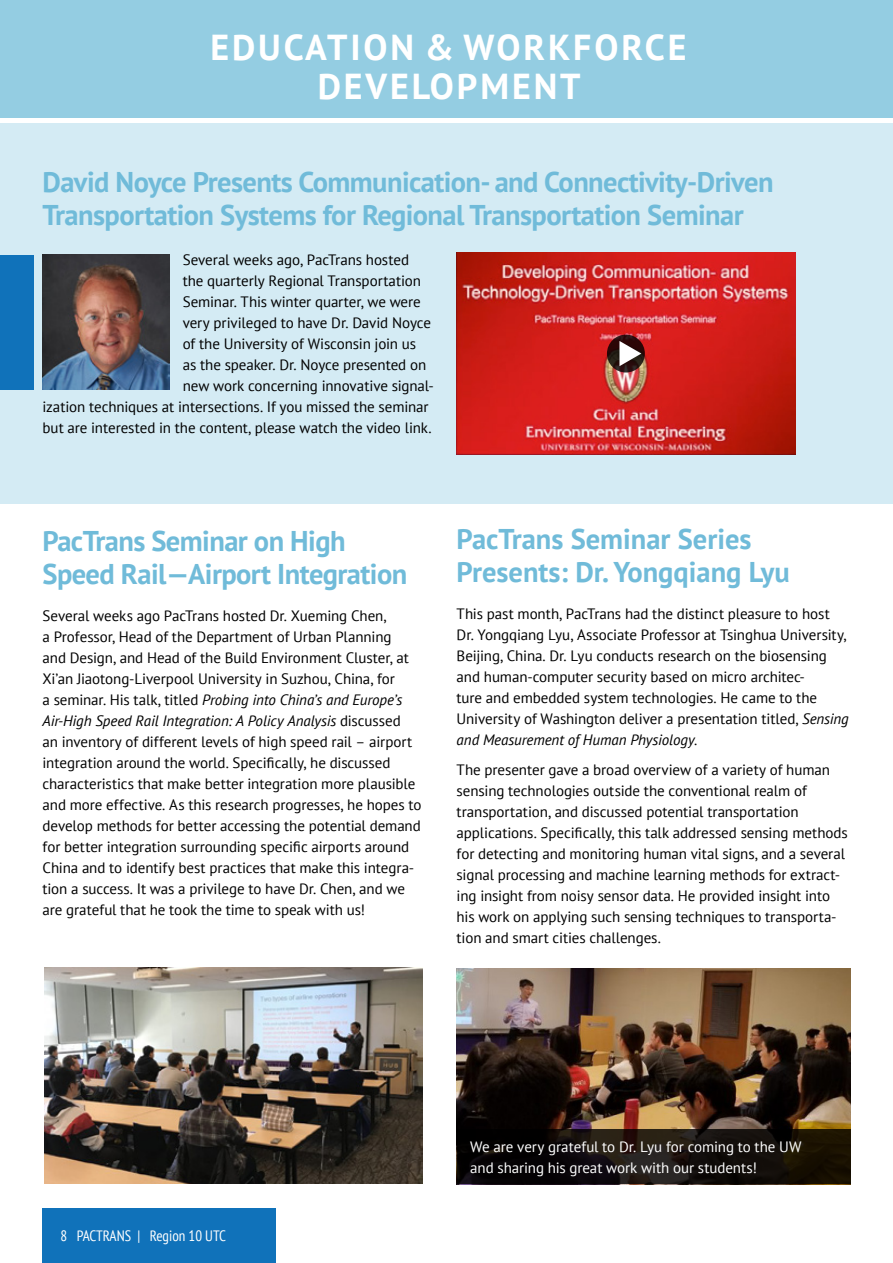
<style>
.page{position:relative;width:893px;height:1263px;background:#fff}
.page>*{position:absolute;margin:0;border:0;box-sizing:border-box;transform-origin:0 0}
.t1{font:700 36px/39px "PT Sans";letter-spacing:.08em;color:#fff;text-align:center}
.t2{font:700 28.5px/33px "PT Sans";letter-spacing:-.02em;color:#70bbd9}
.t3{font:700 28.5px/33px "PT Sans";color:#70bbd9}
.t4{font:15px/21px "PT Sans";letter-spacing:-.005em;color:#000}
.t5{font:15px/21px "PT Sans";letter-spacing:-.005em;color:#fff}
.t6{font:condensed 15px "PT Sans";color:#fff}
.s1{font-style:italic}
</style>
<div class="page">
<div style="left:43px;top:1209px;width:233px;height:54px;background:#1072ba"></div>
<div style="left:0;top:0;width:893px;height:118px;background:#94cde2"></div>
<div style="left:0;top:123px;width:893px;height:380px;background:#d4ebf4"></div>
<img style="left:45px;top:968px;width:378px;height:216px">
<img style="left:457px;top:968px;width:393px;height:162px">
<img style="left:43px;top:255px;width:126px;height:134px">
<div style="left:0;top:255px;width:33px;height:134px;background:#1072ba"></div>
<img style="left:457px;top:253px;width:338px;height:201px">
<svg style="left:457px;top:1130px;width:393px;height:54px;background:#130e0a"></svg>
<svg style="left:607px;top:335px;width:38px;height:37px"></svg>
<svg style="left:619px;top:341px;width:22px;height:25px"></svg>
<h1 class="t1" style="left:210px;top:27px;width:478px">EDUCATION &amp; WORKFORCE<br>DEVELOPMENT</h1>
<h2 class="t2" style="left:43px;top:165px;width:732px">David Noyce Presents Communication- and Connectivity-Driven<br>Transportation Systems for Regional Transportation Seminar</h2>
<p class="t4" style="left:183px;top:249px;width:228px">Several weeks ago, PacTrans hosted</p>
<p class="t4" style="left:183px;top:270px;width:240px">the quarterly Regional Transportation</p>
<p class="t4" style="left:183px;top:291px;width:240px">Seminar. This winter quarter, we were</p>
<p class="t4" style="left:183px;top:312px;width:250px">very privileged to have Dr. David Noyce</p>
<p class="t4" style="left:183px;top:333px;width:235px">of the University of Wisconsin join us</p>
<p class="t4" style="left:183px;top:354px;width:245px">as the speaker. Dr. Noyce presented on</p>
<p class="t4" style="left:183px;top:375px;width:253px">new work concerning innovative signal-</p>
<p class="t4" style="left:43px;top:396px;width:388px">ization techniques at intersections. If you missed the seminar</p>
<p class="t4" style="left:43px;top:417px;width:391px">but are interested in the content, please watch the video link.</p>
<h2 class="t2" style="left:43px;top:524px;width:366px">PacTrans Seminar on High<br>Speed Rail—Airport Integration</h2>
<p class="t4" style="left:43px;top:605px;width:380px">Several weeks ago PacTrans hosted Dr. Xueming Chen,<br>a Professor, Head of the Department of Urban Planning<br>and Design, and Head of the Build Environment Cluster, at Xi’an Jiaotong-Liverpool University in Suzhou, China, for<br>a seminar. His talk, titled <span class="s1">Probing into China’s and Europe’s Air-High Speed Rail Integration: A Policy Analysis</span> discussed<br>an inventory of different levels of high speed rail – airport integration around the world. Specifically, he discussed characteristics that make better integration more plausible and more effective. As this research progresses, he hopes to develop methods for better accessing the potential demand for better integration surrounding specific airports around China and to identify best practices that make this integra&shy;tion a success. It was a privilege to have Dr. Chen, and we are grateful that he took the time to speak with us!</p>
<h2 class="t3" style="left:457px;top:521px;width:335px">PacTrans Seminar Series<br>Presents: Dr. Yongqiang Lyu</h2>
<p class="t4" style="left:457px;top:603px;width:394px">This past month, PacTrans had the distinct pleasure to host Dr. Yongqiang Lyu, Associate Professor at Tsinghua University, Beijing, China. Dr. Lyu conducts research on the biosensing and human-computer security based on micro architec-<br>ture and embedded system technologies. He came to the University of Washington deliver a presentation titled, <span class="s1">Sensing and Measurement of Human Physiology</span>.</p>
<p class="t4" style="left:457px;top:759px;width:393px">The presenter gave a broad overview of a variety of human sensing technologies outside the conventional realm of transportation, and discussed potential transportation applications. Specifically, this talk addressed sensing methods for detecting and monitoring human vital signs, and a several signal processing and machine learning methods for extract&shy;ing insight from noisy sensor data. He provided insight into his work on applying such sensing techniques to transporta&shy;tion and smart cities challenges.</p>
<p class="t6" style="left:61px;top:1226px;width:167px">8 PACTRANS | Region 10 UTC</p>
<p class="t5" style="left:470px;top:1136px;width:333px">We are very grateful to Dr. Lyu for coming to the UW and sharing his great work with our students!</p>
</div>
